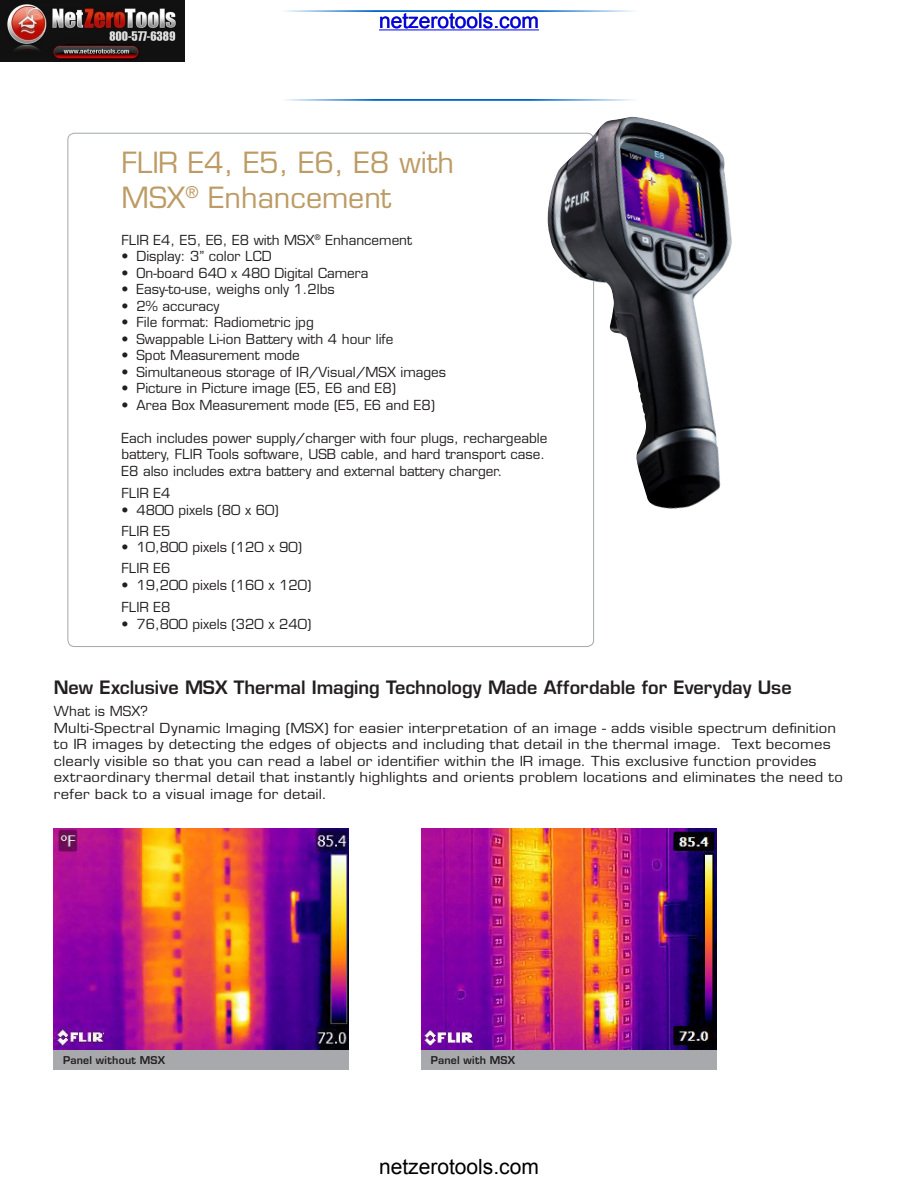
<style>
.page{position:relative;width:918px;height:1188px;background:#fff}
.page>*{position:absolute;margin:0;border:0;box-sizing:border-box;transform-origin:0 0}
.Product_Name{font:28.5px/34.2px "Eurostile LT";color:#bc9b64}
.t1{font:21px "Arial";color:#000}
.t2{font:21px "Arial";color:#00f}
.Product_Name-2{font:600 18px "Eurostile LT";letter-spacing:-.005em;color:#231f20}
.bulleted_text{font:13.5px/16.5px "Eurostile LT";color:#231f20}
.bulleted_text-2{font:13.5px/16.5px "Eurostile LT";color:#231f20;scale:1.1 1}
.Subhead1{font:13.5px "Eurostile LT";letter-spacing:.01em;color:#231f20}
.t3{font:600 10.5px "Eurostile LT";letter-spacing:.02em;color:#231f20}
</style>
<div class="page">
<img style="left:54px;top:828px;width:295px;height:222px">
<div style="left:54px;top:1050px;width:295px;height:19px;background:#a8a9ad"></div>
<img style="left:422px;top:828px;width:295px;height:222px">
<div style="left:422px;top:1050px;width:295px;height:19px;background:#a8a9ad"></div>
<img style="left:547px;top:117px;width:185px;height:392px">
<img style="left:286px;top:100px;width:346px;height:1px">
<img style="left:286px;top:10px;width:346px;height:1px">
<img style="left:0;top:0;width:185px;height:61px">
<hr style="left:379px;top:30px;width:160px;height:1px;background:#00f">
<h2 class="t2" style="left:379px;top:7px;width:161px">netzerotools.com</h2>
<p class="Product_Name" style="left:122px;top:146px;width:334px">FLIR E4, E5, E6, E8 with<br>MSX<sup>®</sup> Enhancement</p>
<p class="bulleted_text" style="left:122px;top:231px;width:292px">FLIR E4, E5, E6, E8 with MSX<sup>®</sup> Enhancement</p>
<p class="bulleted_text" style="left:122px;top:248px;width:152px">• Display: 3” color LCD</p>
<p class="bulleted_text" style="left:122px;top:264px;width:248px">• On-board 640 x 480 Digital Camera</p>
<p class="bulleted_text" style="left:122px;top:281px;width:215px">• Easy-to-use, weighs only 1.2lbs</p>
<p class="bulleted_text" style="left:122px;top:297px;width:99px">• 2% accuracy</p>
<p class="bulleted_text" style="left:122px;top:314px;width:194px">• File format: Radiometric jpg</p>
<p class="bulleted_text" style="left:122px;top:330px;width:273px">• Swappable Li-ion Battery with 4 hour life</p>
<p class="bulleted_text" style="left:122px;top:347px;width:180px">• Spot Measurement mode</p>
<p class="bulleted_text" style="left:122px;top:363px;width:326px">• Simultaneous storage of IR/Visual/MSX images</p>
<p class="bulleted_text" style="left:122px;top:380px;width:276px">• Picture in Picture image (E5, E6 and E8)</p>
<p class="bulleted_text" style="left:122px;top:396px;width:315px">• Area Box Measurement mode (E5, E6 and E8)</p>
<p class="bulleted_text" style="left:122px;top:429px;width:427px">Each includes power supply/charger with four plugs, rechargeable battery, FLIR Tools software, USB cable, and hard transport case.<br>E8 also includes extra battery and external battery charger.</p>
<p class="bulleted_text" style="left:122px;top:485px;width:51px">FLIR E4</p>
<p class="bulleted_text" style="left:122px;top:501px;width:159px">• 4800 pixels (80 x 60)</p>
<p class="bulleted_text" style="left:122px;top:522px;width:51px">FLIR E5</p>
<p class="bulleted_text" style="left:122px;top:539px;width:182px">• 10,800 pixels (120 x 90)</p>
<p class="bulleted_text" style="left:122px;top:560px;width:51px">FLIR E6</p>
<p class="bulleted_text" style="left:122px;top:576px;width:191px">• 19,200 pixels (160 x 120)</p>
<p class="bulleted_text" style="left:122px;top:599px;width:51px">FLIR E8</p>
<p class="bulleted_text" style="left:122px;top:615px;width:191px">• 76,800 pixels (320 x 240)</p>
<p class="Product_Name-2" style="left:54px;top:676px;width:739px">New Exclusive MSX Thermal Imaging Technology Made Affordable for Everyday Use</p>
<p class="Subhead1" style="left:54px;top:703px;width:96px">What is MSX?</p>
<p class="bulleted_text-2" style="left:54px;top:720px;width:719px">Multi-Spectral Dynamic Imaging (MSX) for easier interpretation of an image - adds visible spectrum definition to IR images by detecting the edges of objects and including that detail in the thermal image. Text becomes clearly visible so that you can read a label or identifier within the IR image. This exclusive function provides extraordinary thermal detail that instantly highlights and orients problem locations and eliminates the need to refer back to a visual image for detail.</p>
<p class="t3" style="left:63px;top:1054px;width:103px">Panel without MSX</p>
<p class="t3" style="left:431px;top:1054px;width:86px">Panel with MSX</p>
<h2 class="t1" style="left:379px;top:1153px;width:161px">netzerotools.com</h2>
</div>
